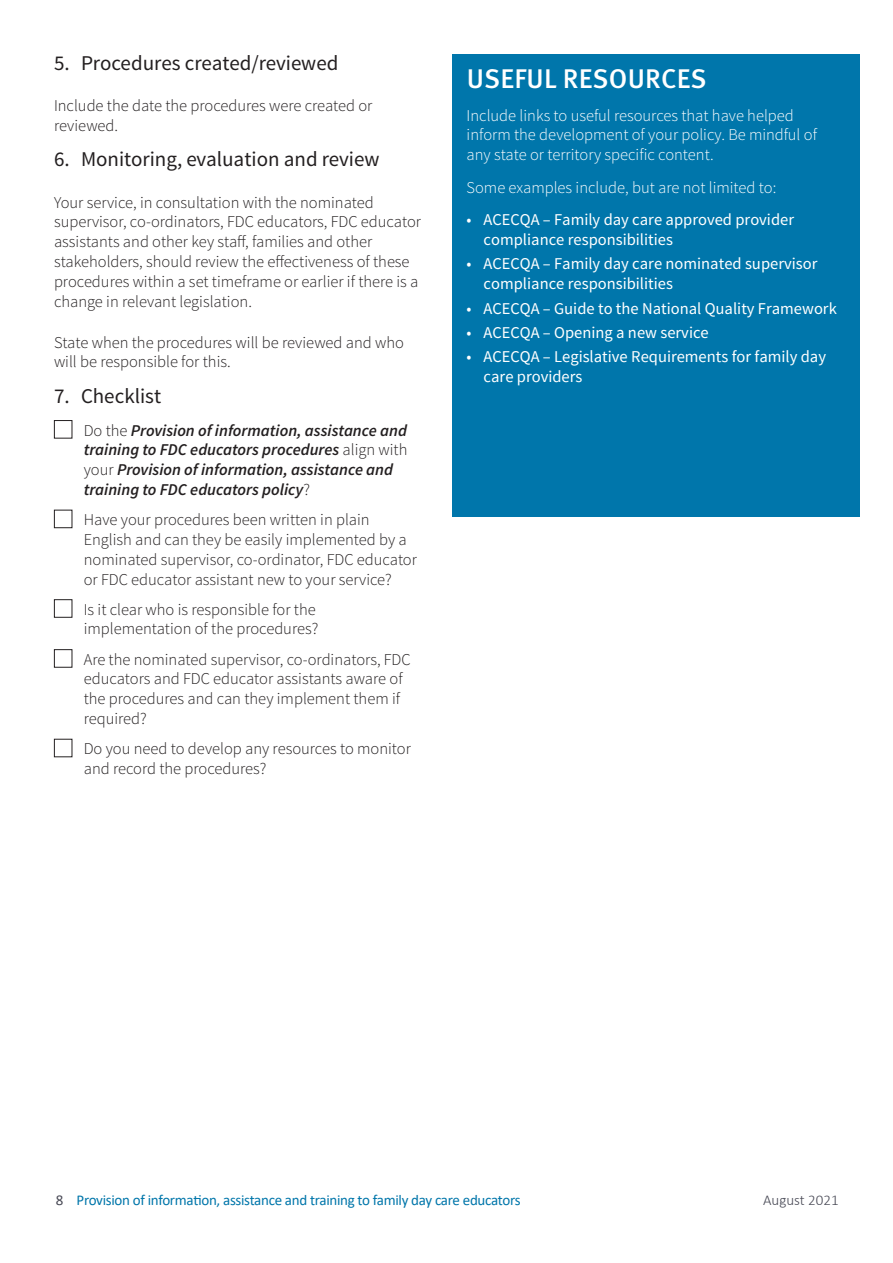
<style>
.page{position:relative;width:893px;height:1263px;background:#fff}
.page>*{position:absolute;margin:0;border:0;box-sizing:border-box;transform-origin:0 0}
._10_Useful-resources{font:500 27px "Meta Pro";letter-spacing:.01em;color:#fff}
.t1{font:21px "Source Sans Pro";color:#231f20}
._09_Checklist{font:300 16.5px/19.8px "Source Sans Pro";color:#231f20}
._04_Body{font:300 16.5px/19.8px "Source Sans Pro";color:#231f20}
.t2{font:16.5px/20px "Source Sans Pro";color:#fff}
._11_Resources-body{font:300 16.5px/19.8px "Source Sans Pro";color:#fff}
._09_Checklist-2{font:italic 600 16.5px/19.8px "Source Sans Pro";color:#231f20}
.t3{font:15px "Calibri";letter-spacing:-.02em;color:#0076aa}
.t4{font:300 15px "Calibri";color:#494a56}
.s1{font-weight:300;font-style:normal}
.s2{color:#494a56}
</style>
<div class="page">
<div style="left:453px;top:54px;width:407px;height:463px;background:#0076ab"></div>
<div style="left:54px;top:420px;width:18px;height:18px;border:1px solid #231f20"></div>
<div style="left:54px;top:510px;width:18px;height:18px;border:1px solid #231f20"></div>
<div style="left:54px;top:599px;width:18px;height:19px;border:1px solid #231f20"></div>
<div style="left:54px;top:649px;width:18px;height:19px;border:1px solid #231f20"></div>
<div style="left:54px;top:739px;width:18px;height:18px;border:1px solid #231f20"></div>
<p class="t1" style="left:54px;top:50px;width:286px">5. Procedures created/reviewed</p>
<p class="_04_Body" style="left:54px;top:96px;width:320px">Include the date the procedures were created or reviewed.</p>
<p class="t1" style="left:54px;top:146px;width:327px">6. Monitoring, evaluation and review</p>
<p class="_04_Body" style="left:54px;top:192px;width:369px">Your service, in consultation with the nominated supervisor, co-ordinators, FDC educators, FDC educator assistants and other key staff, families and other stakeholders, should review the effectiveness of these procedures within a set timeframe or earlier if there is a change in relevant legislation.</p>
<p class="_04_Body" style="left:54px;top:332px;width:351px">State when the procedures will be reviewed and who will be responsible for this.</p>
<p class="t1" style="left:54px;top:383px;width:109px">7. Checklist</p>
<p class="_09_Checklist-2" style="left:84px;top:420px;width:325px"><span class="s1">Do the</span> Provision of information, assistance and training to FDC educators procedures <span class="s1">align with your</span> Provision of information, assistance and training to FDC educators policy<span class="s1">?</span></p>
<p class="_09_Checklist" style="left:84px;top:510px;width:335px">Have your procedures been written in plain English and can they be easily implemented by a nominated supervisor, co-ordinator, FDC educator or FDC educator assistant new to your service?</p>
<p class="_09_Checklist" style="left:84px;top:599px;width:236px">Is it clear who is responsible for the implementation of the procedures?</p>
<p class="_09_Checklist" style="left:84px;top:649px;width:328px">Are the nominated supervisor, co-ordinators, FDC educators and FDC educator assistants aware of the procedures and can they implement them if required?</p>
<p class="_09_Checklist" style="left:84px;top:739px;width:329px">Do you need to develop any resources to monitor and record the procedures?</p>
<p class="_10_Useful-resources" style="left:467px;top:62px;width:241px">USEFUL RESOURCES</p>
<p class="_11_Resources-body" style="left:467px;top:105px;width:352px">Include links to useful resources that have helped inform the development of your policy. Be mindful of any state or territory specific content.</p>
<p class="_11_Resources-body" style="left:467px;top:177px;width:311px">Some examples include, but are not limited to:</p>
<p class="t2" style="left:484px;top:210px;width:312px;text-indent:-17px">• ACECQA – Family day care approved provider compliance responsibilities</p>
<p class="t2" style="left:484px;top:254px;width:335px;text-indent:-17px">• ACECQA – Family day care nominated supervisor compliance responsibilities</p>
<p class="t2" style="left:467px;top:298px;width:372px">• ACECQA – Guide to the National Quality Framework</p>
<p class="t2" style="left:467px;top:323px;width:244px">• ACECQA – Opening a new service</p>
<p class="t2" style="left:484px;top:347px;width:344px;text-indent:-17px">• ACECQA – Legislative Requirements for family day care providers</p>
<p class="t3" style="left:56px;top:1190px;width:466px"><span class="s2">8</span> Provision of information, assistance and training to family day care educators</p>
<p class="t4" style="left:763px;top:1190px;width:77px">August 2021</p>
</div>
